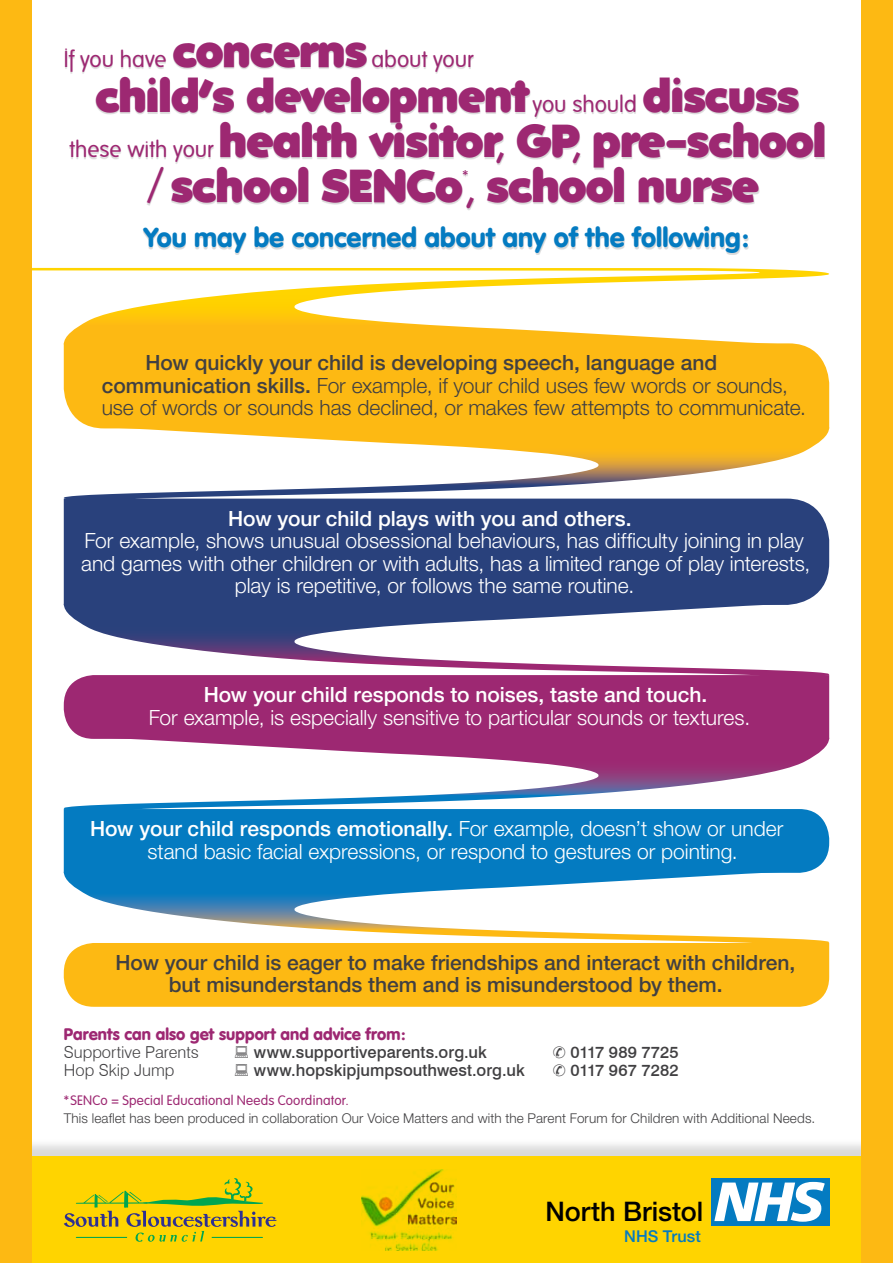
<style>
.page{position:relative;width:893px;height:1263px;background:#fff}
.page>*{position:absolute;margin:0;border:0;box-sizing:border-box;transform-origin:0 0}
.t1{font:800 45px/45px "Folks";letter-spacing:.01em;color:#9d2872;text-align:center}
.t2{font:900 27px "VAG Rounded";color:#047bc1}
.t3{font:500 27px "Helvetica Neue";letter-spacing:-.005em;color:#000}
.t4{font:22.5px "Folks";letter-spacing:-.005em;color:#9d2872}
.t5{font:300 21px/22.5px "Helvetica Neue";letter-spacing:-.005em;color:#fff;text-align:center}
.t6{font:300 21px/22.5px "Helvetica Neue";letter-spacing:-.005em;color:#414042}
.t7{font:500 21px/22.5px "Helvetica Neue";color:#414042}
.t8{font:500 21px "Helvetica Neue";color:#fff}
.t9{font:500 16.5px "Swiss 721 BT";color:#414042}
.t10{font:900 16.5px "VAG Rounded";letter-spacing:.005em;color:#9d2872}
.t11{font:300 16.5px "Swiss 721 BT";color:#414042}
.t12{font:500 16.35px "Helvetica Neue";letter-spacing:.005em;color:#047bc1}
.t13{font:15px "Folks";color:#9d2872}
.t14{font:300 13.5px "Helvetica Neue";letter-spacing:.01em;color:#414042}
.t15{font:300 13.5px "VAG Rounded";letter-spacing:.015em;color:#9d2872}
.s1{font-weight:800;font-size:45px}
.s2{font-weight:400;font-size:22.5px}
.s3{font-weight:400}
.s4{font-weight:500}
</style>
<div class="page">
<div style="left:65px;top:44px;width:760px;height:211px;background:#000;opacity:.15"></div>
<div style="left:64px;top:344px;width:765px;height:83px;background:#fdb913"></div>
<svg style="left:32px;top:268px;width:798px;height:76px"></svg>
<div style="left:64px;top:504px;width:765px;height:100px;background:#29417c"></div>
<svg style="left:63px;top:427px;width:766px;height:77px"></svg>
<div style="left:64px;top:680px;width:765px;height:58px;background:#9d2872"></div>
<svg style="left:64px;top:604px;width:766px;height:76px"></svg>
<div style="left:64px;top:948px;width:765px;height:59px;background:#fdb913"></div>
<svg style="left:64px;top:873px;width:766px;height:75px"></svg>
<div style="left:64px;top:814px;width:765px;height:59px;background:#047bc1"></div>
<svg style="left:63px;top:738px;width:766px;height:76px"></svg>
<div style="left:0;top:1138px;width:893px;height:125px;background:#000;opacity:.15"></div>
<div style="left:0;top:1157px;width:893px;height:106px;background:#ffd400"></div>
<div style="left:861px;top:0;width:32px;height:1263px;background:#fdb913"></div>
<div style="left:0;top:0;width:32px;height:1263px;background:#fdb913"></div>
<div style="left:711px;top:1178px;width:118px;height:48px;background:#047bc1"></div>
<svg style="left:714px;top:1182px;width:111px;height:40px"></svg>
<svg style="left:64px;top:1178px;width:212px;height:64px"></svg>
<img style="left:361px;top:1169px;width:95px;height:81px">
<p class="t4" style="left:64px;top:46px;width:411px">If you have <span class="s1">concerns</span> about your</p>
<h1 class="t1" style="left:70px;top:73px;width:757px">child’s development <span class="s2">you should</span> discuss <span class="s2">these with your</span> health visitor<span class="s3">,</span> GP<span class="s3">,</span> pre-school <span class="s3">/</span> school SENCo<span class="s3">,</span> school nurse</h1>
<p class="t13" style="left:462px;top:167px;width:7px">*</p>
<p class="t2" style="left:144px;top:221px;width:607px">You may be concerned about any of the following:</p>
<p class="t6" style="left:102px;top:351px;width:706px;text-indent:44px"><span class="s4">How quickly your child is developing speech, language and communication skills.</span> For example, if your child uses few words or sounds, use of words or sounds has declined, or makes few attempts to communicate.</p>
<p class="t8" style="left:228px;top:506px;width:405px">How your child plays with you and others.</p>
<p class="t5" style="left:84px;top:529px;width:721px">For example, shows unusual obsessional behaviours, has difficulty joining in play</p>
<p class="t5" style="left:81px;top:551px;width:731px">and games with other children or with adults, has a limited range of play interests,</p>
<p class="t5" style="left:235px;top:574px;width:401px">play is repetitive, or follows the same routine.</p>
<p class="t8" style="left:204px;top:682px;width:505px">How your child responds to noises, taste and touch.</p>
<p class="t5" style="left:149px;top:705px;width:603px">For example, is especially sensitive to particular sounds or textures.</p>
<p class="t5" style="left:90px;top:817px;width:695px"><span class="s4">How your child responds emotionally.</span> For example, doesn’t show or under stand basic facial expressions, or respond to gestures or pointing.</p>
<p class="t7" style="left:169px;top:951px;width:628px;text-indent:-53px">How your child is eager to make friendships and interact with children, but misunderstands them and is misunderstood by them.</p>
<p class="t10" style="left:64px;top:1025px;width:343px">Parents can also get support and advice from:</p>
<p class="t11" style="left:64px;top:1042px;width:137px">Supportive Parents</p>
<p class="t9" style="left:254px;top:1042px;width:234px">www.supportiveparents.org.uk</p>
<p class="t9" style="left:553px;top:1042px;width:127px">✆ 0117 989 7725</p>
<p class="t11" style="left:64px;top:1060px;width:112px">Hop Skip Jump</p>
<p class="t9" style="left:254px;top:1060px;width:272px">www.hopskipjumpsouthwest.org.uk</p>
<p class="t9" style="left:553px;top:1060px;width:127px">✆ 0117 967 7282</p>
<p class="t15" style="left:64px;top:1093px;width:286px">*SENCo = Special Educational Needs Coordinator.</p>
<p class="t14" style="left:64px;top:1110px;width:753px">This leaflet has been produced in collaboration Our Voice Matters and with the Parent Forum for Children with Additional Needs.</p>
<p class="t3" style="left:545px;top:1195px;width:159px">North Bristol</p>
<p class="t12" style="left:624px;top:1226px;width:78px">NHS Trust</p>
</div>
